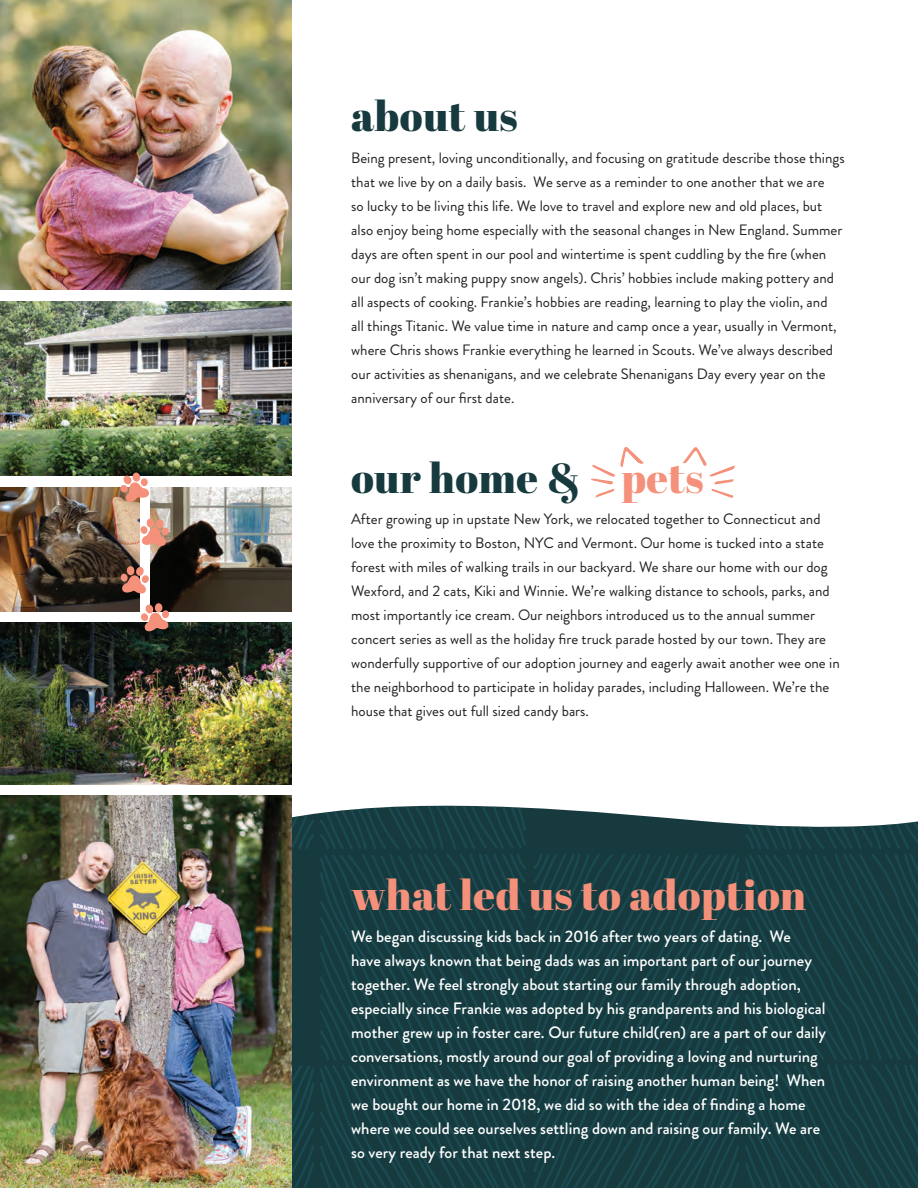
<style>
.page{position:relative;width:918px;height:1188px;background:#fff}
.page>*{position:absolute;margin:0;border:0;box-sizing:border-box;transform-origin:0 0}
.t1{font:42px "Abril Fatface";letter-spacing:.01em;color:#173a3e}
.t2{font:42px "Abril Fatface";letter-spacing:.01em;color:#f5917b}
.t3{font:500 16.5px/24px "Brandon Grotesque";color:#fff}
.t4{font:15px/24px "Brandon Grotesque";color:#231f20}
.s1{color:#f5917b}
</style>
<div class="page">
<svg style="left:292px;top:805px;width:626px;height:383px;background:#1a4045"></svg>
<svg style="left:320px;top:806px;width:206px;height:32px;background:#22474b"></svg>
<svg style="left:292px;top:806px;width:22px;height:32px"></svg>
<svg style="left:745px;top:806px;width:173px;height:32px"></svg>
<img style="left:0;top:0;width:292px;height:290px">
<img style="left:0;top:302px;width:292px;height:173px">
<img style="left:0;top:622px;width:292px;height:163px">
<img style="left:0;top:487px;width:140px;height:124px">
<img style="left:151px;top:487px;width:141px;height:124px">
<img style="left:0;top:795px;width:292px;height:393px">
<svg style="left:591px;top:447px;width:53px;height:51px"></svg>
<svg style="left:683px;top:447px;width:52px;height:51px"></svg>
<svg style="left:140px;top:603px;width:29px;height:29px"></svg>
<svg style="left:140px;top:519px;width:29px;height:27px"></svg>
<svg style="left:120px;top:566px;width:29px;height:28px"></svg>
<svg style="left:120px;top:472px;width:29px;height:30px"></svg>
<h1 class="t1" style="left:351px;top:87px;width:168px">about us</h1>
<p class="t4" style="left:351px;top:146px;width:495px">Being present, loving unconditionally, and focusing on gratitude describe those things that we live by on a daily basis. We serve as a reminder to one another that we are<br>so lucky to be living this life. We love to travel and explore new and old places, but also enjoy being home especially with the seasonal changes in New England. Summer days are often spent in our pool and wintertime is spent cuddling by the fire (when our dog isn’t making puppy snow angels). Chris’ hobbies include making pottery and all aspects of cooking. Frankie’s hobbies are reading, learning to play the violin, and<br>all things Titanic. We value time in nature and camp once a year, usually in Vermont, where Chris shows Frankie everything he learned in Scouts. We’ve always described our activities as shenanigans, and we celebrate Shenanigans Day every year on the anniversary of our first date.</p>
<h1 class="t1" style="left:351px;top:448px;width:354px">our home &amp; <span class="s1">pets</span></h1>
<p class="t4" style="left:351px;top:507px;width:490px">After growing up in upstate New York, we relocated together to Connecticut and love the proximity to Boston, NYC and Vermont. Our home is tucked into a state forest with miles of walking trails in our backyard. We share our home with our dog Wexford, and 2 cats, Kiki and Winnie. We’re walking distance to schools, parks, and most importantly ice cream. Our neighbors introduced us to the annual summer concert series as well as the holiday fire truck parade hosted by our town. They are wonderfully supportive of our adoption journey and eagerly await another wee one in the neighborhood to participate in holiday parades, including Halloween. We’re the house that gives out full sized candy bars.</p>
<h1 class="t2" style="left:351px;top:865px;width:456px">what led us to adoption</h1>
<p class="t3" style="left:351px;top:925px;width:477px">We began discussing kids back in 2016 after two years of dating. We<br>have always known that being dads was an important part of our journey together. We feel strongly about starting our family through adoption, especially since Frankie was adopted by his grandparents and his biological mother grew up in foster care. Our future child(ren) are a part of our daily conversations, mostly around our goal of providing a loving and nurturing environment as we have the honor of raising another human being! When we bought our home in 2018, we did so with the idea of finding a home where we could see ourselves settling down and raising our family. We are so very ready for that next step.</p>
</div>
